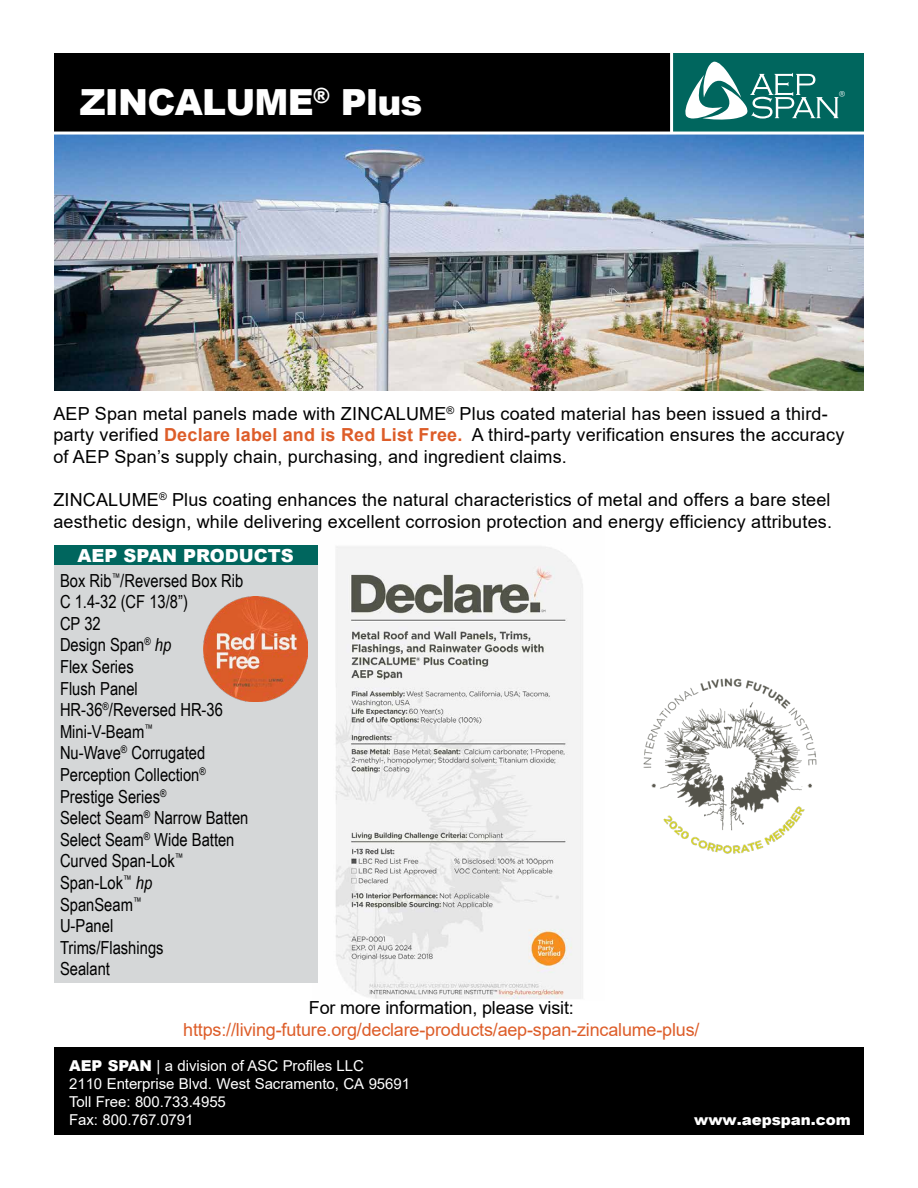
<style>
.page{position:relative;width:918px;height:1188px;background:#fff}
.page>*{position:absolute;margin:0;border:0;box-sizing:border-box;transform-origin:0 0}
.t1{font:900 36px "Arial";letter-spacing:-.02em;color:#fff}
.t2{font:18px/21.6px "Arial";letter-spacing:.01em;color:#000}
.t3{font:18px/21.6px "Arial Narrow";color:#000}
.t4{font:18px/21.6px "Arial";letter-spacing:-.01em;color:#dd5d29;text-align:center}
.t5{font:900 18px "Arial";color:#fff}
.t6{font:15px "Arial";letter-spacing:-.005em;color:#fff}
.t7{font:900 15px "Arial";color:#fff}
.t8{font:13.35px "Proxima Nova Cond";color:#fff}
.s1{font-weight:700;color:#dd5d29}
.s2{font-style:italic}
.s3{color:#000}
.s4{font-weight:900}
</style>
<div class="page">
<img style="left:317px;top:545px;width:266px;height:454px">
<div style="left:54px;top:545px;width:263px;height:21px;background:#00665e"></div>
<div style="left:54px;top:566px;width:263px;height:417px;background:#d5d7d8"></div>
<img style="left:203px;top:597px;width:105px;height:104px">
<div style="left:54px;top:1047px;width:810px;height:88px;background:#000"></div>
<img style="left:54px;top:135px;width:810px;height:256px">
<div style="left:670px;top:53px;width:194px;height:80px;background:#00665e"></div>
<div style="left:54px;top:53px;width:618px;height:80px;background:#000"></div>
<hr style="left:670px;top:5px;width:3px;height:128px;background:#fff">
<hr style="left:46px;top:132px;width:818px;height:3px;background:#fff">
<img style="left:643px;top:678px;width:174px;height:176px">
<svg style="left:685px;top:62px;width:153px;height:58px"></svg>
<p class="t1" style="left:80px;top:76px;width:344px">ZINCALUME<sup>®</sup> Plus</p>
<p class="t8" style="left:839px;top:85px;width:8px">®</p>
<p class="t2" style="left:53px;top:402px;width:792px">AEP Span metal panels made with ZINCALUME<sup>®</sup> Plus coated material has been issued a third&shy;party verified <span class="s1">Declare label and is Red List Free.</span> A third-party verification ensures the accuracy of AEP Span’s supply chain, purchasing, and ingredient claims.</p>
<p class="t2" style="left:53px;top:489px;width:780px">ZINCALUME<sup>®</sup> Plus coating enhances the natural characteristics of metal and offers a bare steel aesthetic design, while delivering excellent corrosion protection and energy efficiency attributes.</p>
<p class="t5" style="left:78px;top:542px;width:218px">AEP SPAN PRODUCTS</p>
<p class="t3" style="left:60px;top:569px;width:185px">Box Rib<sup>™</sup>/Reversed Box Rib</p>
<p class="t3" style="left:60px;top:590px;width:129px">C 1.4-32 (CF 13/8”)</p>
<p class="t3" style="left:60px;top:612px;width:42px">CP 32</p>
<p class="t3" style="left:60px;top:634px;width:113px">Design Span<sup>®</sup> <span class="s2">hp</span></p>
<p class="t3" style="left:60px;top:655px;width:75px">Flex Series</p>
<p class="t3" style="left:60px;top:677px;width:79px">Flush Panel</p>
<p class="t3" style="left:60px;top:698px;width:164px">HR-36<sup>®</sup>/Reversed HR-36</p>
<p class="t3" style="left:60px;top:720px;width:95px">Mini-V-Beam<sup>™</sup></p>
<p class="t3" style="left:60px;top:742px;width:147px">Nu-Wave<sup>®</sup> Corrugated</p>
<p class="t3" style="left:60px;top:763px;width:147px">Perception Collection<sup>®<br></sup>Prestige Series<sup>®</sup></p>
<p class="t3" style="left:60px;top:806px;width:190px">Select Seam<sup>®</sup> Narrow Batten</p>
<p class="t3" style="left:60px;top:828px;width:176px">Select Seam<sup>®</sup> Wide Batten</p>
<p class="t3" style="left:60px;top:850px;width:125px">Curved Span-Lok<sup>™</sup></p>
<p class="t3" style="left:60px;top:871px;width:94px">Span-Lok<sup>™</sup> <span class="s2">hp</span></p>
<p class="t3" style="left:60px;top:893px;width:83px">SpanSeam<sup>™</sup></p>
<p class="t3" style="left:60px;top:914px;width:55px">U-Panel</p>
<p class="t3" style="left:60px;top:936px;width:105px">Trims/Flashings</p>
<p class="t3" style="left:60px;top:958px;width:52px">Sealant</p>
<p class="t4" style="left:183px;top:997px;width:518px"><span class="s3">For more information, please visit: </span>https://living-future.org/declare-products/aep-span-zincalume-plus/</p>
<p class="t6" style="left:69px;top:1056px;width:296px"><span class="s4">AEP SPAN</span> | a division of ASC Profiles LLC</p>
<p class="t6" style="left:69px;top:1074px;width:342px">2110 Enterprise Blvd. West Sacramento, CA 95691</p>
<p class="t6" style="left:69px;top:1092px;width:158px">Toll Free: 800.733.4955</p>
<p class="t6" style="left:69px;top:1110px;width:126px">Fax: 800.767.0791</p>
<p class="t7" style="left:694px;top:1109px;width:158px">www.aepspan.com</p>
</div>
